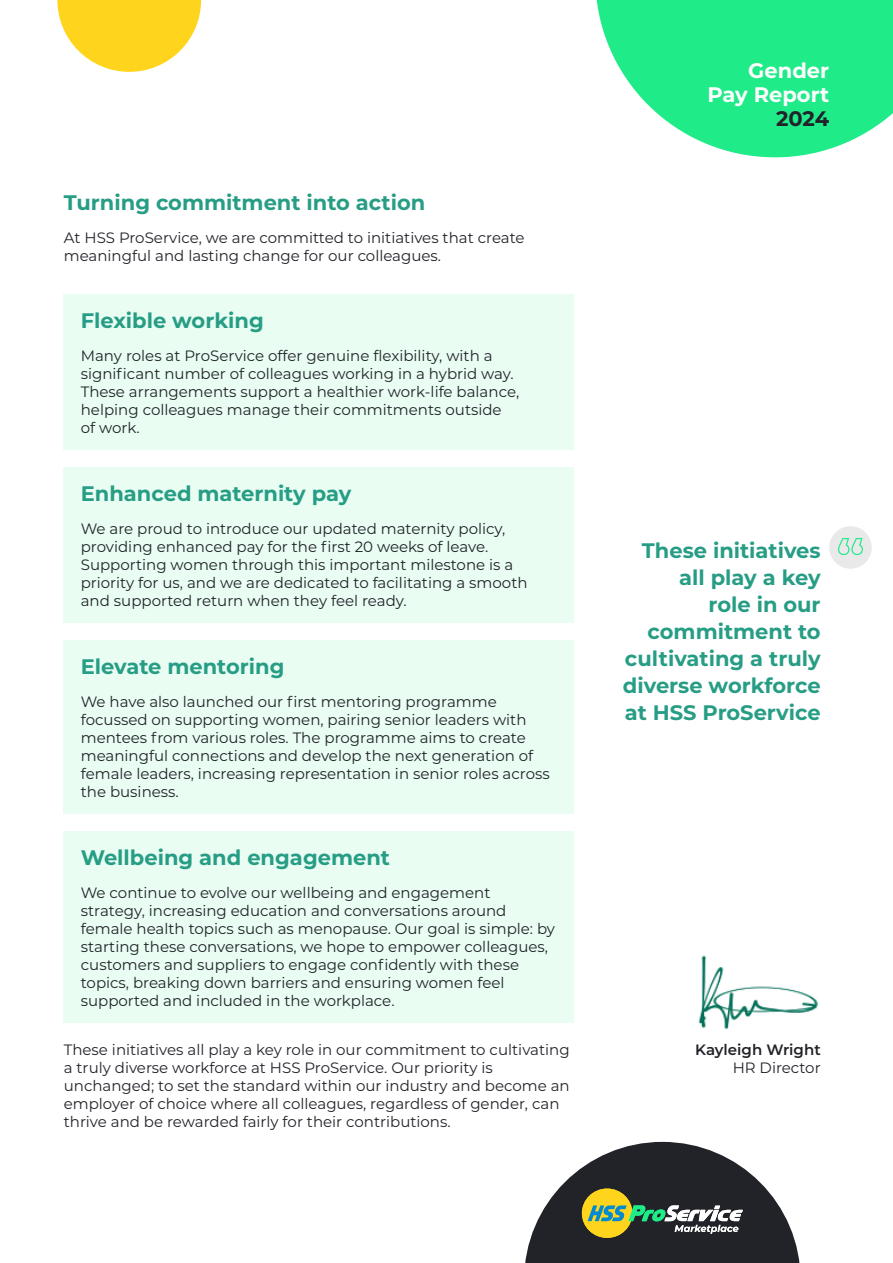
<style>
.page{position:relative;width:893px;height:1263px;background:#fff}
.page>*{position:absolute;margin:0;border:0;box-sizing:border-box;transform-origin:0 0}
.Pro_Question_14pt_Teal{font:700 21px/27px "Montserrat";color:#269d84;text-align:right}
.t1{font:700 21px "Montserrat";color:#fff}
.t2{font:700 21px "Montserrat";color:#212329}
.Pro_Body_Copy_10pt{font:15px/18px "Montserrat";color:#212329}
.Pro_Body_Copy_10pt-2{font:600 15px/18px "Montserrat";color:#212329;text-align:right}
.s1{font-weight:400}
</style>
<div class="page">
<div style="left:64px;top:294px;width:510px;height:156px;background:#e9fdf3"></div>
<div style="left:64px;top:467px;width:510px;height:156px;background:#e9fdf3"></div>
<div style="left:64px;top:640px;width:510px;height:174px;background:#e9fdf3"></div>
<div style="left:64px;top:831px;width:510px;height:192px;background:#e9fdf3"></div>
<svg style="left:596px;top:0;width:297px;height:157px;fill:#1feb89"></svg>
<svg style="left:57px;top:0;width:144px;height:72px"></svg>
<svg style="left:525px;top:1142px;width:275px;height:121px"></svg>
<div style="left:829px;top:526px;width:43px;height:43px;background:#e9e9ea;border-radius:50%"></div>
<svg style="left:838px;top:538px;width:25px;height:18px"></svg>
<img style="left:698px;top:955px;width:120px;height:74px">
<p class="Pro_Question_14pt_Teal" style="left:64px;top:188px;width:363px">Turning commitment into action</p>
<p class="Pro_Body_Copy_10pt" style="left:64px;top:228px;width:462px">At HSS ProService, we are committed to initiatives that create meaningful and lasting change for our colleagues.</p>
<p class="Pro_Question_14pt_Teal" style="left:81px;top:306px;width:185px">Flexible working</p>
<p class="Pro_Body_Copy_10pt" style="left:81px;top:346px;width:440px">Many roles at ProService offer genuine flexibility, with a significant number of colleagues working in a hybrid way.<br>These arrangements support a healthier work-life balance, helping colleagues manage their commitments outside of work.</p>
<p class="Pro_Question_14pt_Teal" style="left:81px;top:479px;width:272px">Enhanced maternity pay</p>
<p class="Pro_Body_Copy_10pt" style="left:81px;top:519px;width:448px">We are proud to introduce our updated maternity policy, providing enhanced pay for the first 20 weeks of leave.<br>Supporting women through this important milestone is a priority for us, and we are dedicated to facilitating a smooth and supported return when they feel ready.</p>
<p class="Pro_Question_14pt_Teal" style="left:81px;top:652px;width:205px">Elevate mentoring</p>
<p class="Pro_Body_Copy_10pt" style="left:81px;top:692px;width:471px">We have also launched our first mentoring programme focussed on supporting women, pairing senior leaders with mentees from various roles. The programme aims to create meaningful connections and develop the next generation of female leaders, increasing representation in senior roles across the business.</p>
<p class="Pro_Question_14pt_Teal" style="left:81px;top:843px;width:311px">Wellbeing and engagement</p>
<p class="Pro_Body_Copy_10pt" style="left:81px;top:883px;width:476px">We continue to evolve our wellbeing and engagement strategy, increasing education and conversations around female health topics such as menopause. Our goal is simple: by starting these conversations, we hope to empower colleagues, customers and suppliers to engage confidently with these topics, breaking down barriers and ensuring women feel supported and included in the workplace.</p>
<p class="t1" style="left:748px;top:56px;width:82px">Gender</p>
<p class="t1" style="left:707px;top:80px;width:123px">Pay Report</p>
<p class="t2" style="left:776px;top:104px;width:55px">2024</p>
<p class="Pro_Question_14pt_Teal" style="left:623px;top:536px;width:199px">These initiatives all play a key<br>role in our commitment to cultivating a truly diverse workforce at HSS ProService</p>
<p class="Pro_Body_Copy_10pt" style="left:64px;top:1040px;width:507px">These initiatives all play a key role in our commitment to cultivating a truly diverse workforce at HSS ProService. Our priority is unchanged; to set the standard within our industry and become an employer of choice where all colleagues, regardless of gender, can thrive and be rewarded fairly for their contributions.</p>
<p class="Pro_Body_Copy_10pt-2" style="left:695px;top:1039px;width:127px">Kayleigh Wright<br><span class="s1">HR Director</span></p>
</div>
